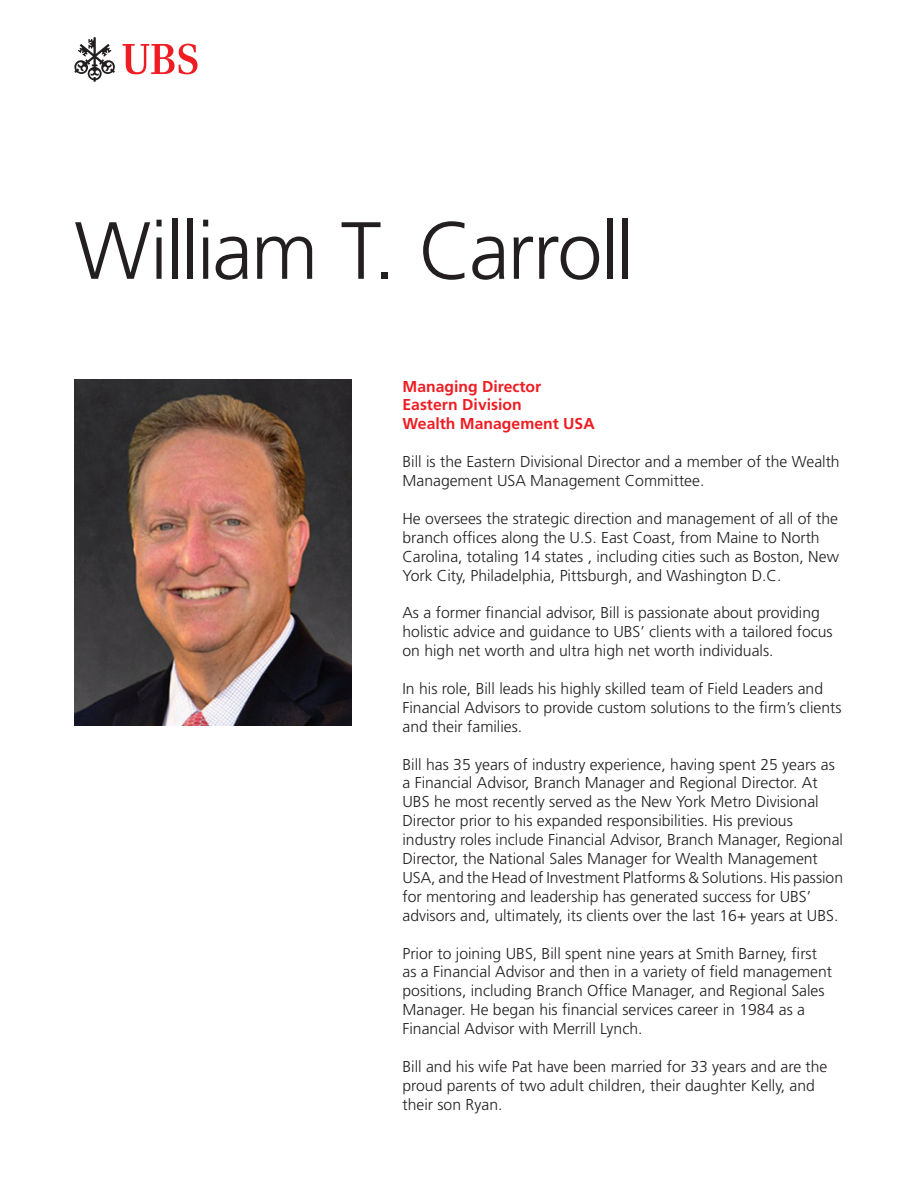
<style>
.page{position:relative;width:918px;height:1188px;background:#fff}
.page>*{position:absolute;margin:0;border:0;box-sizing:border-box;transform-origin:0 0}
.key_44{font:300 81px "Frutiger";letter-spacing:-.03em;color:#231f20}
.body_10{font:300 15.75px/18.9px "Frutiger";color:#231f20}
.body_10-2{font:700 15.75px "Frutiger";color:#ee1d23}
</style>
<div class="page">
<img style="left:74px;top:379px;width:277px;height:347px">
<svg style="left:74px;top:37px;width:41px;height:45px"></svg>
<svg style="left:123px;top:44px;width:75px;height:30px"></svg>
<p class="key_44" style="left:74px;top:205px;width:562px">William T. Carroll</p>
<p class="body_10-2" style="left:402px;top:377px;width:140px">Managing Director</p>
<p class="body_10-2" style="left:402px;top:396px;width:121px">Eastern Division</p>
<p class="body_10-2" style="left:402px;top:415px;width:194px">Wealth Management USA</p>
<p class="body_10" style="left:402px;top:452px;width:439px">Bill is the Eastern Divisional Director and a member of the Wealth<br>Management USA Management Committee.</p>
<p class="body_10" style="left:402px;top:509px;width:438px">He oversees the strategic direction and management of all of the branch offices along the U.S. East Coast, from Maine to North Carolina, totaling 14 states , including cities such as Boston, New York City, Philadelphia, Pittsburgh, and Washington D.C.</p>
<p class="body_10" style="left:402px;top:603px;width:432px">As a former financial advisor, Bill is passionate about providing holistic advice and guidance to UBS’ clients with a tailored focus on high net worth and ultra high net worth individuals.</p>
<p class="body_10" style="left:402px;top:679px;width:441px">In his role, Bill leads his highly skilled team of Field Leaders and<br>Financial Advisors to provide custom solutions to the firm’s clients and their families.</p>
<p class="body_10" style="left:402px;top:755px;width:442px">Bill has 35 years of industry experience, having spent 25 years as a Financial Advisor, Branch Manager and Regional Director. At UBS he most recently served as the New York Metro Divisional Director prior to his expanded responsibilities. His previous industry roles include Financial Advisor, Branch Manager, Regional Director, the National Sales Manager for Wealth Management</p>
<p class="body_10" style="left:402px;top:868px;width:442px">USA, and the Head of Investment Platforms &amp; Solutions. His passion</p>
<p class="body_10" style="left:402px;top:887px;width:437px">for mentoring and leadership has generated success for UBS’ advisors and, ultimately, its clients over the last 16+ years at UBS.</p>
<p class="body_10" style="left:402px;top:944px;width:431px">Prior to joining UBS, Bill spent nine years at Smith Barney, first as a Financial Advisor and then in a variety of field management positions, including Branch Office Manager, and Regional Sales Manager. He began his financial services career in 1984 as a Financial Advisor with Merrill Lynch.</p>
<p class="body_10" style="left:402px;top:1057px;width:427px">Bill and his wife Pat have been married for 33 years and are the proud parents of two adult children, their daughter Kelly, and their son Ryan.</p>
</div>
